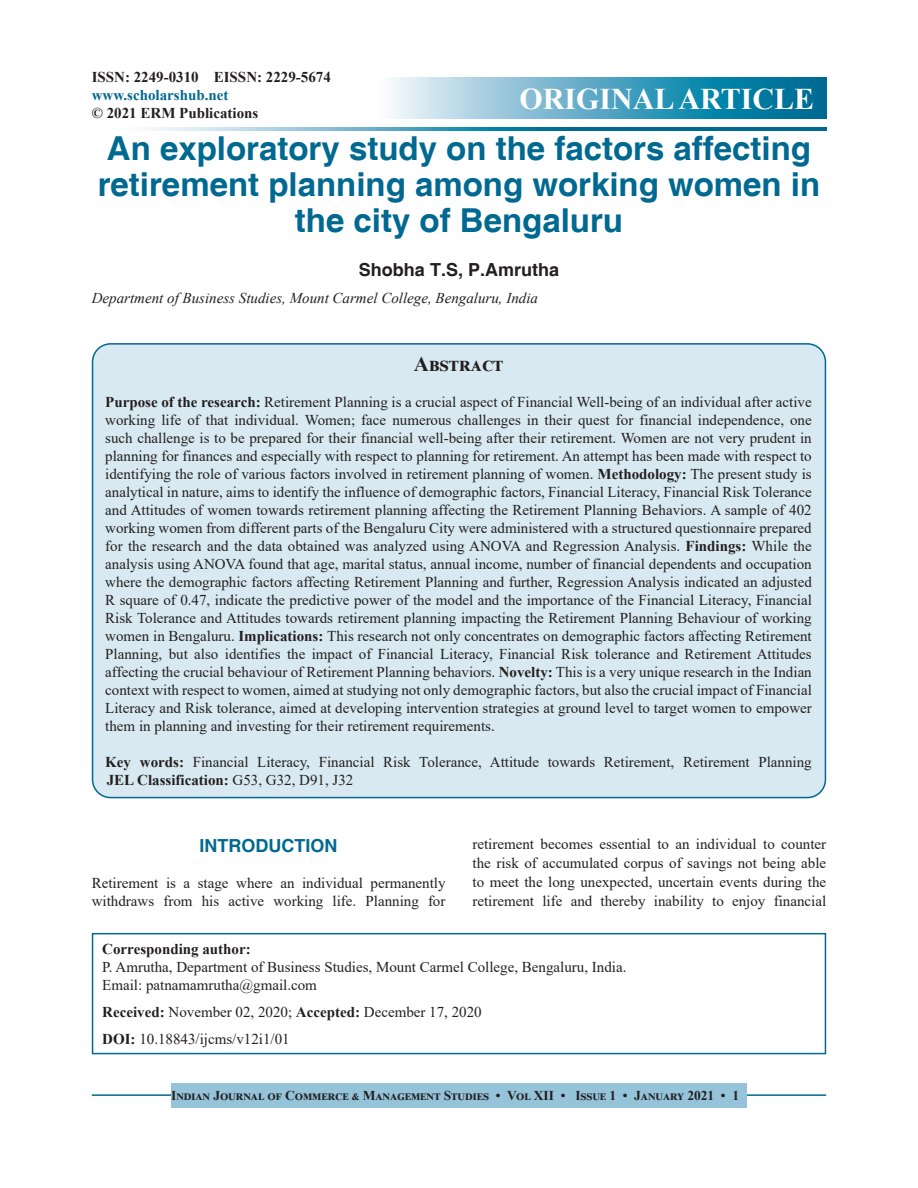
<style>
.page{position:relative;width:918px;height:1188px;background:#fff}
.page>*{position:absolute;margin:0;border:0;box-sizing:border-box;transform-origin:0 0}
.AT{font:700 33px/36px "Helvetica";color:#006991;text-align:center}
.AH{font:700 30px "Times New Roman";color:#fff}
.ABSH{font:700 21px "Times New Roman";color:#231f20}
.AU{font:700 18px "Helvetica";color:#231f20}
.t1{font:700 18px "Helvetica";color:#006991}
.ABS{font:15px/18px "Times New Roman";color:#231f20;text-align:justify}
.TX{font:15px/18.9px "Times New Roman";color:#231f20}
.KWD{font:15px/18px "Times New Roman";color:#231f20}
.ADD{font:15px/18px "Times New Roman";color:#231f20}
.HIS{font:15px "Times New Roman";color:#231f20}
.AFF{font:italic 15px "Times New Roman";color:#231f20}
.TX-2{font:700 15px "Times New Roman";color:#231f20}
.TX-3{font:700 15px "Times New Roman";color:#006991}
.t2{font:700 13.5px "Times New Roman";color:#231f20}
.s1{font-weight:700}
</style>
<div class="page">
<hr style="left:92px;top:1094px;width:734px;height:2px;background:#006991">
<div style="left:171px;top:1083px;width:576px;height:24px;background:#94c3da"></div>
<div style="left:92px;top:933px;width:734px;height:121px;border:2px solid #006991"></div>
<div style="left:93px;top:344px;width:732px;height:454px;background:#d8e9f1;border-radius:18px"></div>
<div style="left:92px;top:343px;width:734px;height:455px;border:2px solid #006991;border-radius:18px"></div>
<svg style="left:147px;top:127px;width:679px;height:3px;background:#4596b5"></svg>
<svg style="left:391px;top:78px;width:435px;height:40px;background:#59a7c3"></svg>
<p class="TX-2" style="left:92px;top:66px;width:241px">ISSN: 2249-0310 EISSN: 2229-5674</p>
<p class="TX-3" style="left:92px;top:84px;width:138px">www.scholarshub.net</p>
<p class="TX-2" style="left:92px;top:102px;width:168px">© 2021 ERM Publications</p>
<p class="AH" style="left:519px;top:77px;width:296px">ORIGINAL ARTICLE</p>
<p class="AT" style="left:98px;top:132px;width:724px">An exploratory study on the factors affecting retirement planning among working women in the city of Bengaluru</p>
<p class="AU" style="left:359px;top:258px;width:202px">Shobha T.S, P.Amrutha</p>
<p class="AFF" style="left:92px;top:287px;width:448px">Department of Business Studies, Mount Carmel College, Bengaluru, India</p>
<p class="ABSH" style="left:414px;top:349px;width:91px">Abstract</p>
<p class="ABS" style="left:105px;top:392px;width:708px"><span class="s1">Purpose of the research:</span> Retirement Planning is a crucial aspect of Financial Well-being of an individual after active working life of that individual. Women; face numerous challenges in their quest for financial independence, one such challenge is to be prepared for their financial well-being after their retirement. Women are not very prudent in planning for finances and especially with respect to planning for retirement. An attempt has been made with respect to identifying the role of various factors involved in retirement planning of women. <span class="s1">Methodology:</span> The present study is analytical in nature, aims to identify the influence of demographic factors, Financial Literacy, Financial Risk Tolerance and Attitudes of women towards retirement planning affecting the Retirement Planning Behaviors. A sample of 402 working women from different parts of the Bengaluru City were administered with a structured questionnaire prepared for the research and the data obtained was analyzed using ANOVA and Regression Analysis. <span class="s1">Findings:</span> While the analysis using ANOVA found that age, marital status, annual income, number of financial dependents and occupation where the demographic factors affecting Retirement Planning and further, Regression Analysis indicated an adjusted R square of 0.47, indicate the predictive power of the model and the importance of the Financial Literacy, Financial Risk Tolerance and Attitudes towards retirement planning impacting the Retirement Planning Behaviour of working women in Bengaluru. <span class="s1">Implications:</span> This research not only concentrates on demographic factors affecting Retirement Planning, but also identifies the impact of Financial Literacy, Financial Risk tolerance and Retirement Attitudes affecting the crucial behaviour of Retirement Planning behaviors. <span class="s1">Novelty:</span> This is a very unique research in the Indian context with respect to women, aimed at studying not only demographic factors, but also the crucial impact of Financial Literacy and Risk tolerance, aimed at developing intervention strategies at ground level to target women to empower them in planning and investing for their retirement requirements.</p>
<p class="KWD" style="left:105px;top:752px;width:708px"><span class="s1">Key words:</span> Financial Literacy, Financial Risk Tolerance, Attitude towards Retirement, Retirement Planning<br><span class="s1">JEL Classification:</span> G53, G32, D91, J32</p>
<h1 class="t1" style="left:200px;top:835px;width:139px">INTRODUCTION</h1>
<p class="TX" style="left:92px;top:873px;width:355px;line-height:18px">Retirement is a stage where an individual permanently withdraws from his active working life. Planning for</p>
<p class="TX" style="left:472px;top:834px;width:355px;text-align:justify">retirement becomes essential to an individual to counter the risk of accumulated corpus of savings not being able to meet the long unexpected, uncertain events during the retirement life and thereby inability to enjoy financial</p>
<p class="ADD" style="left:102px;top:939px;width:526px"><span class="s1">Corresponding author:<br></span>P. Amrutha, Department of Business Studies, Mount Carmel College, Bengaluru, India.<br>Email: patnamamrutha@gmail.com</p>
<p class="HIS" style="left:102px;top:1001px;width:381px"><span class="s1">Received:</span> November 02, 2020; <span class="s1">Accepted:</span> December 17, 2020</p>
<p class="HIS" style="left:102px;top:1028px;width:189px"><span class="s1">DOI:</span> 10.18843/ijcms/v12i1/01</p>
<p class="t2" style="left:171px;top:1085px;width:569px">Indian Journal of Commerce &amp; Management Studies • Vol XII • Issue 1 • January 2021 • 1</p>
</div>
